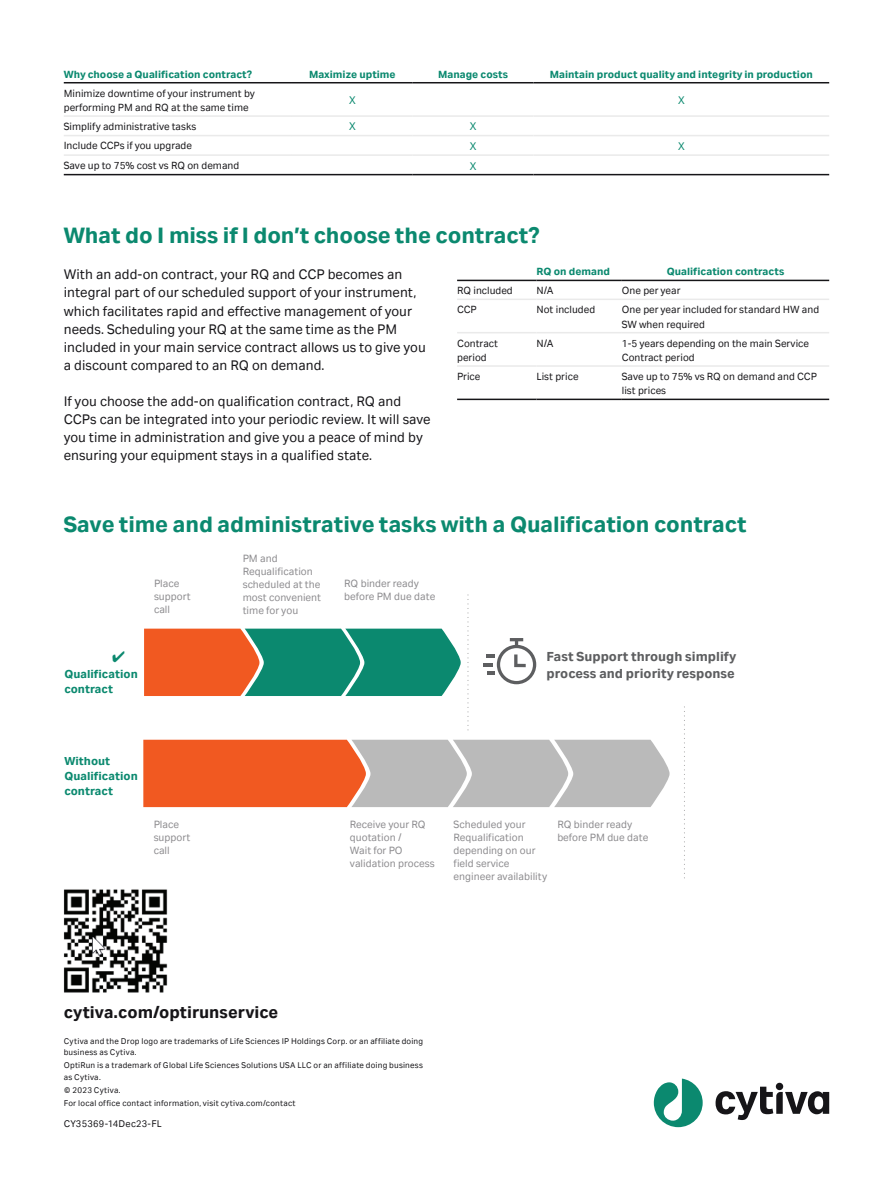
<style>
.page{position:relative;width:893px;height:1191px;background:#fff}
.page>*{position:absolute;margin:0;border:0;box-sizing:border-box;transform-origin:0 0}
.t1{font:700 24px "Cytiva Aktiv";letter-spacing:-.005em;color:#0b896f}
.t2{font:700 18px "Cytiva Aktiv";color:#161518}
.t3{font:15px/18px "Cytiva Aktiv";color:#161518}
.t4{font:700 14.1px/17px "Cytiva Aktiv";color:#5d5e60}
.t5{font:700 12.45px/15px "Cytiva Aktiv";color:#0b896f}
.t6{font:12px "Cytiva Aktiv";color:#0b896f}
.t7{font:11.4px/13px "Cytiva Aktiv";color:#8c8b8e}
.t8{font:11.25px/14.4px "Cytiva Aktiv";color:#161518}
.t9{font:700 11.25px "Cytiva Aktiv";color:#0b896f}
.t10{font:10.5px "Cytiva Aktiv";letter-spacing:.02em;color:#161518}
.t11{font:9px/11.2px "Cytiva Aktiv";letter-spacing:.02em;color:#161518}
</style>
<div class="page">
<svg style="left:64px;top:83px;width:765px;height:91px"></svg>
<hr style="left:64px;top:82px;width:228px;height:1px;background:#161518">
<hr style="left:292px;top:82px;width:121px;height:1px;background:#161518">
<hr style="left:413px;top:82px;width:120px;height:1px;background:#161518">
<hr style="left:533px;top:82px;width:296px;height:1px;background:#161518">
<hr style="left:64px;top:115px;width:228px;height:2px;background:#eaeaea">
<hr style="left:292px;top:115px;width:121px;height:2px;background:#eaeaea">
<hr style="left:413px;top:115px;width:120px;height:2px;background:#eaeaea">
<hr style="left:533px;top:115px;width:296px;height:2px;background:#eaeaea">
<hr style="left:64px;top:135px;width:228px;height:1px;background:#eaeaea">
<hr style="left:292px;top:135px;width:121px;height:1px;background:#eaeaea">
<hr style="left:413px;top:135px;width:120px;height:1px;background:#eaeaea">
<hr style="left:533px;top:135px;width:296px;height:1px;background:#eaeaea">
<hr style="left:64px;top:154px;width:228px;height:2px;background:#eaeaea">
<hr style="left:292px;top:154px;width:121px;height:2px;background:#eaeaea">
<hr style="left:413px;top:154px;width:120px;height:2px;background:#eaeaea">
<hr style="left:533px;top:154px;width:296px;height:2px;background:#eaeaea">
<hr style="left:64px;top:174px;width:228px;height:1px;background:#161518">
<hr style="left:292px;top:174px;width:121px;height:1px;background:#161518">
<hr style="left:413px;top:174px;width:120px;height:1px;background:#161518">
<hr style="left:533px;top:174px;width:296px;height:1px;background:#161518">
<svg style="left:457px;top:279px;width:372px;height:3px"></svg>
<hr style="left:457px;top:280px;width:79px;height:1px;background:#161518">
<hr style="left:536px;top:280px;width:86px;height:1px;background:#161518">
<hr style="left:622px;top:280px;width:207px;height:1px;background:#161518">
<hr style="left:457px;top:298px;width:79px;height:2px;background:#eaeaea">
<hr style="left:536px;top:298px;width:86px;height:2px;background:#eaeaea">
<hr style="left:622px;top:298px;width:207px;height:2px;background:#eaeaea">
<hr style="left:457px;top:332px;width:79px;height:1px;background:#eaeaea">
<hr style="left:536px;top:332px;width:86px;height:1px;background:#eaeaea">
<hr style="left:622px;top:332px;width:207px;height:1px;background:#eaeaea">
<hr style="left:457px;top:365px;width:79px;height:2px;background:#eaeaea">
<hr style="left:536px;top:365px;width:86px;height:2px;background:#eaeaea">
<hr style="left:622px;top:365px;width:207px;height:2px;background:#eaeaea">
<hr style="left:457px;top:398px;width:79px;height:2px;background:#161518">
<hr style="left:536px;top:398px;width:86px;height:2px;background:#161518">
<hr style="left:622px;top:398px;width:207px;height:2px;background:#161518">
<svg style="left:144px;top:628px;width:317px;height:68px"></svg>
<svg style="left:143px;top:739px;width:527px;height:68px"></svg>
<svg style="left:483px;top:638px;width:53px;height:46px"></svg>
<svg style="left:467px;top:595px;width:1px;height:135px"></svg>
<svg style="left:684px;top:707px;width:1px;height:172px"></svg>
<img style="left:63px;top:889px;width:105px;height:104px">
<svg style="left:716px;top:1086px;width:113px;height:34px"></svg>
<div style="left:776px;top:1082px;width:7px;height:8px;background:#161518;border-radius:50%"></div>
<svg style="left:654px;top:1078px;width:49px;height:49px"></svg>
<p class="t9" style="left:64px;top:68px;width:190px">Why choose a Qualification contract?</p>
<p class="t9" style="left:309px;top:68px;width:88px">Maximize uptime</p>
<p class="t9" style="left:438px;top:68px;width:72px">Manage costs</p>
<p class="t9" style="left:550px;top:68px;width:264px">Maintain product quality and integrity in production</p>
<p class="t8" style="left:64px;top:86px;width:193px">Minimize downtime of your instrument by performing PM and RQ at the same time</p>
<p class="t6" style="left:349px;top:94px;width:8px">X</p>
<p class="t6" style="left:678px;top:94px;width:8px">X</p>
<p class="t8" style="left:64px;top:119px;width:134px">Simplify administrative tasks</p>
<p class="t6" style="left:349px;top:120px;width:8px">X</p>
<p class="t6" style="left:470px;top:120px;width:8px">X</p>
<p class="t8" style="left:64px;top:138px;width:130px">Include CCPs if you upgrade</p>
<p class="t6" style="left:470px;top:140px;width:8px">X</p>
<p class="t6" style="left:678px;top:140px;width:8px">X</p>
<p class="t8" style="left:64px;top:158px;width:177px">Save up to 75% cost vs RQ on demand</p>
<p class="t6" style="left:470px;top:159px;width:8px">X</p>
<h1 class="t1" style="left:64px;top:221px;width:477px">What do I miss if I don’t choose the contract?</h1>
<p class="t3" style="left:64px;top:265px;width:364px">With an add-on contract, your RQ and CCP becomes an integral part of our scheduled support of your instrument, which facilitates rapid and effective management of your needs. Scheduling your RQ at the same time as the PM included in your main service contract allows us to give you a discount compared to an RQ on demand.</p>
<p class="t3" style="left:64px;top:391px;width:368px">If you choose the add-on qualification contract, RQ and CCPs can be integrated into your periodic review. It will save you time in administration and give you a peace of mind by ensuring your equipment stays in a qualified state.</p>
<p class="t9" style="left:536px;top:265px;width:75px">RQ on demand</p>
<p class="t9" style="left:667px;top:265px;width:119px">Qualification contracts</p>
<p class="t8" style="left:457px;top:283px;width:57px">RQ included</p>
<p class="t8" style="left:536px;top:283px;width:18px">N/A</p>
<p class="t8" style="left:622px;top:283px;width:60px">One per year</p>
<p class="t8" style="left:457px;top:302px;width:21px">CCP</p>
<p class="t8" style="left:536px;top:302px;width:60px">Not included</p>
<p class="t8" style="left:622px;top:302px;width:199px">One per year included for standard HW and<br>SW when required</p>
<p class="t8" style="left:457px;top:335px;width:42px">Contract period</p>
<p class="t8" style="left:536px;top:335px;width:18px">N/A</p>
<p class="t8" style="left:622px;top:335px;width:189px">1-5 years depending on the main Service<br>Contract period</p>
<p class="t8" style="left:457px;top:369px;width:25px">Price</p>
<p class="t8" style="left:536px;top:369px;width:44px">List price</p>
<p class="t8" style="left:622px;top:369px;width:196px">Save up to 75% vs RQ on demand and CCP list prices</p>
<h1 class="t1" style="left:64px;top:510px;width:685px">Save time and administrative tasks with a Qualification contract</h1>
<p class="t7" style="left:154px;top:577px;width:38px">Place support call</p>
<p class="t5" style="left:64px;top:666px;width:75px">Qualification contract</p>
<p class="t5" style="left:64px;top:753px;width:75px">Without<br>Qualification contract</p>
<p class="t7" style="left:154px;top:817px;width:38px">Place support call</p>
<p class="t7" style="left:243px;top:551px;width:80px">PM and<br>Requalification scheduled at the most convenient time for you</p>
<p class="t7" style="left:344px;top:577px;width:93px">RQ binder ready before PM due date</p>
<p class="t4" style="left:547px;top:648px;width:191px">Fast Support through simplify process and priority response</p>
<p class="t7" style="left:350px;top:817px;width:86px">Receive your RQ quotation /<br>Wait for PO validation process</p>
<p class="t7" style="left:454px;top:817px;width:95px">Scheduled your<br>Requalification depending on our field service engineer availability</p>
<p class="t7" style="left:557px;top:817px;width:93px">RQ binder ready before PM due date</p>
<p class="t2" style="left:64px;top:1001px;width:216px">cytiva.com/optirunservice</p>
<p class="t11" style="left:64px;top:1035px;width:361px">Cytiva and the Drop logo are trademarks of Life Sciences IP Holdings Corp. or an affiliate doing business as Cytiva.</p>
<p class="t11" style="left:64px;top:1059px;width:361px">OptiRun is a trademark of Global Life Sciences Solutions USA LLC or an affiliate doing business as Cytiva.</p>
<p class="t11" style="left:64px;top:1083px;width:233px;line-height:13.4px">© 2023 Cytiva.<br>For local office contact information, visit cytiva.com/contact</p>
<p class="t10" style="left:64px;top:1118px;width:99px">CY35369-14Dec23-FL</p>
</div>
